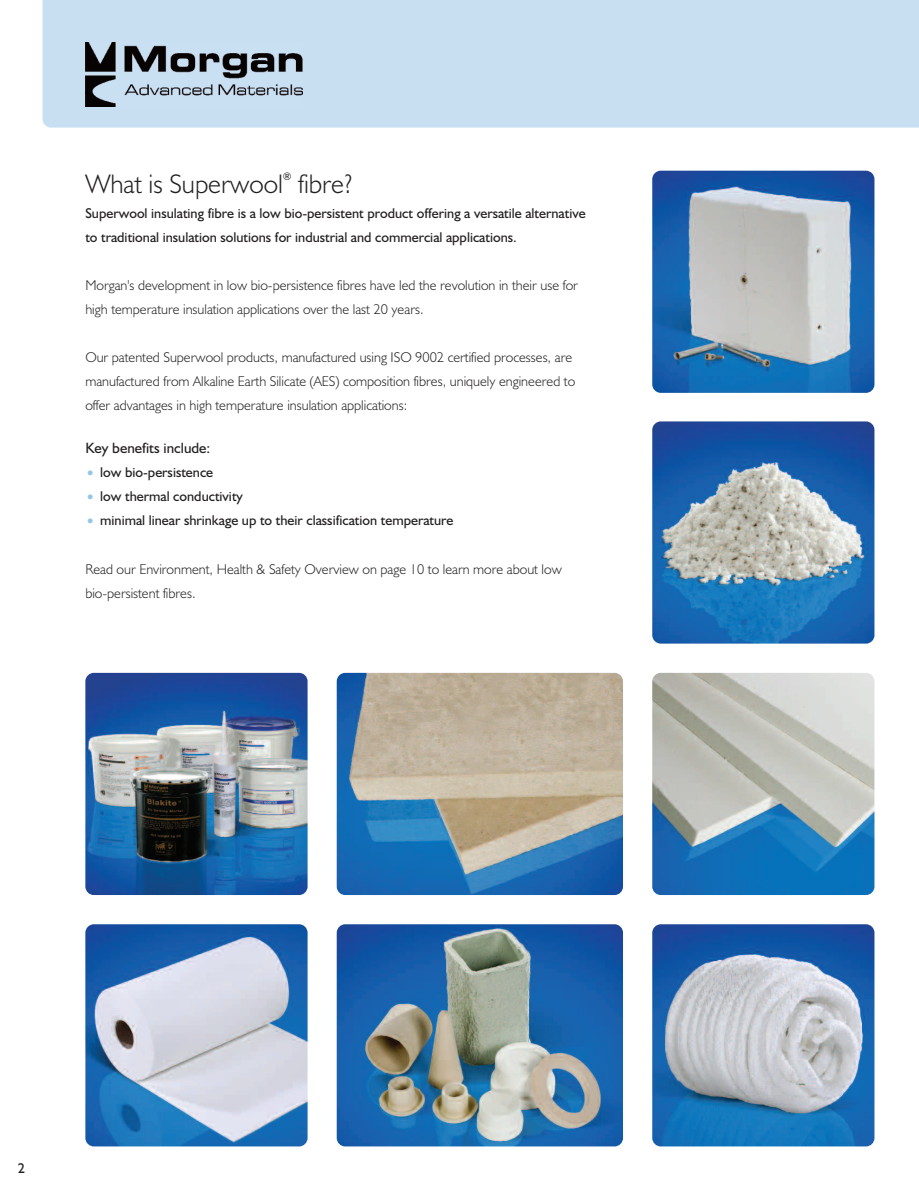
<style>
.page{position:relative;width:919px;height:1189px;background:#fff}
.page>*{position:absolute;margin:0;border:0;box-sizing:border-box;transform-origin:0 0}
.t1{font:300 27px "Humanist 521 BT";color:#231f20}
.t2{font:15px "Humanist 521 BT";color:#231f20}
.t3{font:300 14.25px/24px "Humanist 521 BT";color:#231f20}
.t4{font:14.25px/24px "Humanist 521 BT";color:#231f20}
.t5{font:10.5px "Humanist 521 BT";color:#231f20}
.s1{font-size:16.5px;color:#96c2e8}
</style>
<div class="page">
<div style="left:43px;top:0;width:875px;height:128px;background:#c8dff2"></div>
<img style="left:85px;top:43px;width:218px;height:63px">
<img style="left:652px;top:673px;width:222px;height:222px;border-radius:9px">
<img style="left:337px;top:673px;width:286px;height:222px;border-radius:9px">
<img style="left:652px;top:924px;width:222px;height:222px;border-radius:9px">
<img style="left:337px;top:924px;width:286px;height:222px;border-radius:9px">
<img style="left:85px;top:924px;width:222px;height:222px;border-radius:9px">
<img style="left:85px;top:673px;width:222px;height:222px;border-radius:9px">
<img style="left:652px;top:421px;width:222px;height:222px;border-radius:9px">
<img style="left:652px;top:171px;width:222px;height:222px;border-radius:9px">
<h1 class="t1" style="left:85px;top:167px;width:199px">What is Superwool</h1>
<p class="t5" style="left:283px;top:170px;width:10px">®</p>
<h1 class="t1" style="left:298px;top:167px;width:56px">fibre?</h1>
<p class="t4" style="left:85px;top:201px;width:501px">Superwool insulating fibre is a low bio-persistent product offering a versatile alternative to traditional insulation solutions for industrial and commercial applications.</p>
<p class="t3" style="left:85px;top:273px;width:494px">Morgan's development in low bio-persistence fibres have led the revolution in their use for high temperature insulation applications over the last 20 years.</p>
<p class="t3" style="left:85px;top:345px;width:491px">Our patented Superwool products, manufactured using ISO 9002 certified processes, are manufactured from Alkaline Earth Silicate (AES) composition fibres, uniquely engineered to offer advantages in high temperature insulation applications:</p>
<p class="t2" style="left:85px;top:439px;width:126px">Key benefits include:</p>
<p class="t4" style="left:85px;top:460px;width:129px"><span class="s1">•</span> low bio-persistence</p>
<p class="t4" style="left:85px;top:484px;width:159px"><span class="s1">•</span> low thermal conductivity</p>
<p class="t4" style="left:85px;top:508px;width:369px"><span class="s1">•</span> minimal linear shrinkage up to their classification temperature</p>
<p class="t3" style="left:85px;top:556px;width:478px">Read our Environment, Health &amp; Safety Overview on page 10 to learn more about low bio-persistent fibres.</p>
<p class="t4" style="left:18px;top:1155px;width:9px">2</p>
</div>
